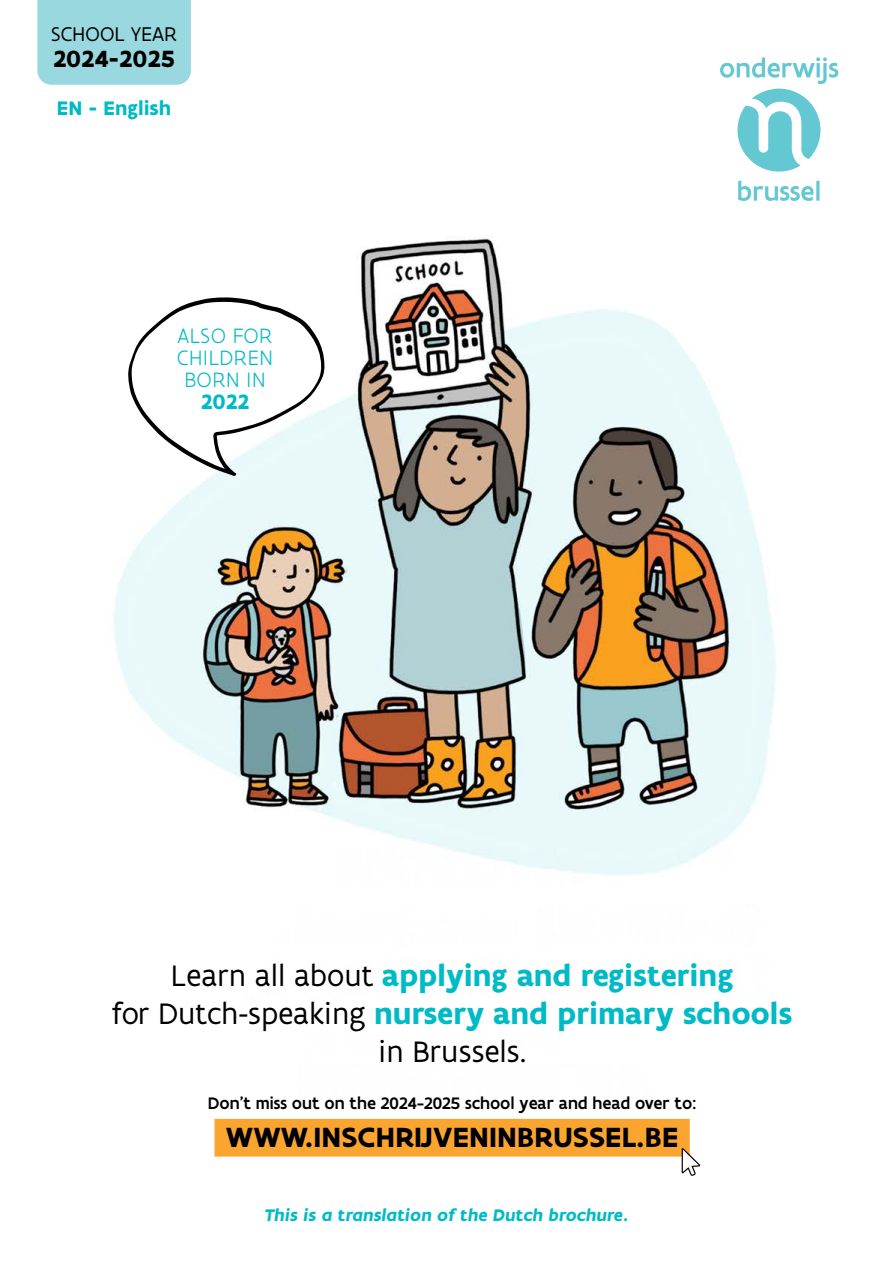
<style>
.page{position:relative;width:893px;height:1263px;background:#fff}
.page>*{position:absolute;margin:0;border:0;box-sizing:border-box;transform-origin:0 0}
.t1{font:700 31.8px/38.1px "Flanders Art Sans";color:#00bac6;text-align:center}
.t2{font:700 29.85px "Flanders Art Sans";letter-spacing:.005em;color:#000}
.t3{font:700 25.2px "Flanders Art Sans";color:#000}
.t4{font:300 22.35px/22.4px "Flanders Art Sans";letter-spacing:.005em;color:#00bac6;text-align:center}
.t5{font:700 22.35px "Flanders Art Sans";color:#00bac6}
.t6{font:21.3px "Flanders Art Sans";letter-spacing:.005em;color:#000}
.t7{font:700 21px "Flanders Art Sans";color:#00bac6}
.t8{font:italic 700 18px "Flanders Art Sans";color:#00bac6}
.t9{font:500 17.85px "Flanders Art Sans";color:#000}
.s1{font-weight:400;color:#000}
</style>
<div class="page">
<img style="left:113px;top:71px;width:726px;height:1102px">
<div style="left:37px;top:0;width:154px;height:85px;background:#9ad8df"></div>
<svg style="left:738px;top:181px;width:81px;height:20px"></svg>
<svg style="left:720px;top:57px;width:118px;height:115px"></svg>
<div style="left:214px;top:1119px;width:476px;height:37px;background:#faa52f"></div>
<svg style="left:682px;top:1148px;width:18px;height:28px"></svg>
<svg style="left:127px;top:297px;width:197px;height:179px"></svg>
<p class="t6" style="left:51px;top:21px;width:127px">SCHOOL YEAR</p>
<p class="t3" style="left:53px;top:42px;width:124px">2024-2025</p>
<p class="t7" style="left:57px;top:95px;width:116px">EN - English</p>
<p class="t4" style="left:177px;top:324px;width:98px">ALSO FOR<br>CHILDREN<br>BORN IN</p>
<p class="t5" style="left:201px;top:388px;width:50px">2022</p>
<p class="t1" style="left:112px;top:957px;width:682px"><span class="s1">Learn all about</span> applying and registering<br><span class="s1">for Dutch-speaking</span> nursery and primary schools <span class="s1">in Brussels.</span></p>
<p class="t9" style="left:208px;top:1092px;width:490px">Don’t miss out on the 2024-2025 school year and head over to:</p>
<p class="t2" style="left:226px;top:1118px;width:454px">WWW.INSCHRIJVENINBRUSSEL.BE</p>
<p class="t8" style="left:265px;top:1203px;width:365px">This is a translation of the Dutch brochure.</p>
</div>
